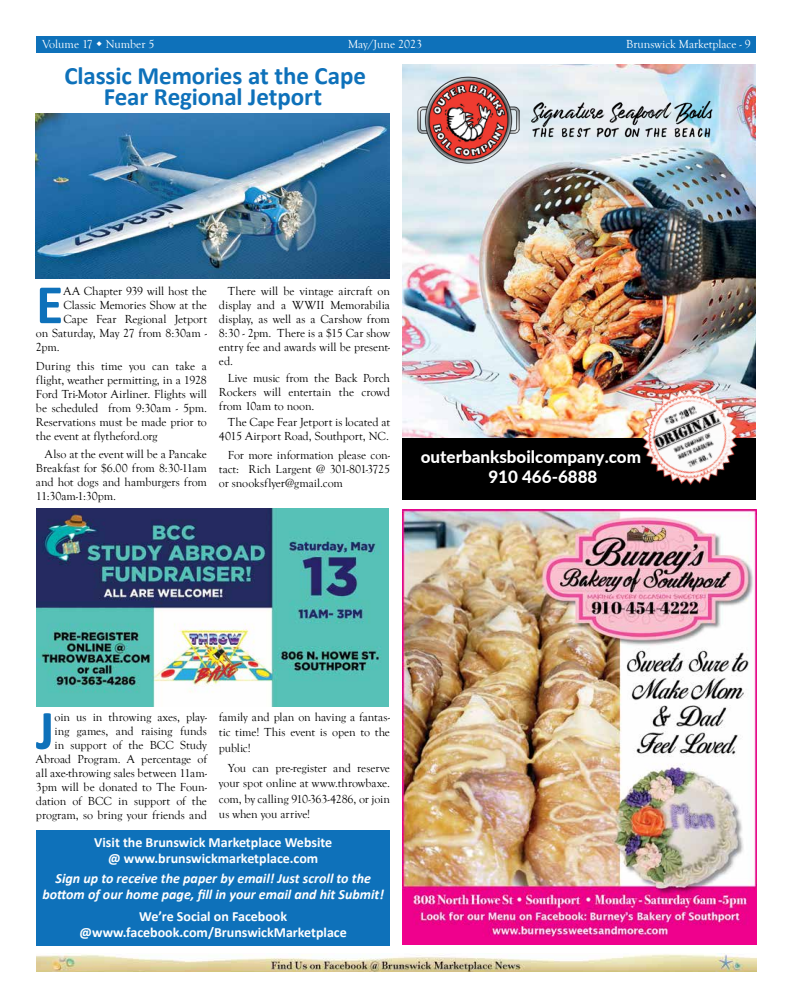
<style>
.page{position:relative;width:792px;height:1008px;background:#fff}
.page>*{position:absolute;margin:0;border:0;box-sizing:border-box;transform-origin:0 0}
.t1{font:700 56.1px "Calibri";color:#0e71ba}
.t2{font:700 25px/21px "Calibri";letter-spacing:-.005em;color:#0e71ba;text-align:center}
.t3{font:800 17px/19.9px "Lato";color:#fff}
.t4{font:700 14px/16px "Calibri";color:#fff;text-align:center}
.t5{font:italic 700 14px/16px "Calibri";color:#fff;text-align:center}
.t6{font:12px/14px "Goudy Old Style T";letter-spacing:-.005em;color:#000;text-align:justify}
.t7{font:12px "Goudy Old Style T";color:#fff}
</style>
<div class="page">
<img style="left:36px;top:954px;width:720px;height:18px">
<div style="left:36px;top:36px;width:720px;height:17px;background:#0e71ba"></div>
<img style="left:36px;top:113px;width:354px;height:166px">
<img style="left:402px;top:65px;width:354px;height:374px">
<img style="left:417px;top:77px;width:102px;height:87px">
<img style="left:531px;top:100px;width:182px;height:39px">
<div style="left:402px;top:439px;width:354px;height:61px;background:#000"></div>
<img style="left:618px;top:358px;width:138px;height:127px">
<img style="left:36px;top:508px;width:353px;height:199px">
<img style="left:402px;top:509px;width:354px;height:435px">
<div style="left:36px;top:830px;width:354px;height:116px;background:#0e71ba"></div>
<p class="t7" style="left:42px;top:37px;width:114px">Volume 17 Number 5</p>
<p class="t7" style="left:348px;top:37px;width:76px">May/June 2023</p>
<p class="t7" style="left:626px;top:37px;width:126px">Brunswick Marketplace - 9</p>
<h2 class="t2" style="left:64px;top:65px;width:303px">Classic Memories at the Cape<br>Fear Regional Jetport</h2>
<h1 class="t1" style="left:36px;top:269px;width:29px">E</h1>
<p class="t6" style="left:63px;top:285px;width:145px">AA Chapter 939 will host the</p>
<p class="t6" style="left:63px;top:299px;width:145px">Classic Memories Show at the</p>
<p class="t6" style="left:63px;top:313px;width:145px">Cape Fear Regional Jetport</p>
<p class="t6" style="left:36px;top:327px;width:172px">on Saturday, May 27 from 8:30am -</p>
<p class="t6" style="left:36px;top:341px;width:25px">2pm.</p>
<p class="t6" style="left:36px;top:359px;width:173px">During this time you can take a flight, weather permitting, in a 1928<br>Ford Tri-Motor Airliner. Flights will be scheduled from 9:30am - 5pm.<br>Reservations must be made prior to the event at flytheford.org</p>
<p class="t6" style="left:36px;top:448px;width:173px;text-indent:9px">Also at the event will be a Pancake Breakfast for $6.00 from 8:30-11am and hot dogs and hamburgers from 11:30am-1:30pm.</p>
<p class="t6" style="left:219px;top:285px;width:173px;text-indent:9px">There will be vintage aircraft on display and a WWII Memorabilia display, as well as a Carshow from 8:30 - 2pm. There is a $15 Car show entry fee and awards will be present&shy;ed.</p>
<p class="t6" style="left:219px;top:371px;width:172px;text-indent:9px">Live music from the Back Porch Rockers will entertain the crowd from 10am to noon.</p>
<p class="t6" style="left:219px;top:416px;width:172px;text-align:right">The Cape Fear Jetport is located at<br>4015 Airport Road, Southport, NC.</p>
<p class="t6" style="left:219px;top:448px;width:173px;text-indent:9px">For more information please con&shy;tact: Rich Largent @ 301-801-3725 or snooksflyer@gmail.com</p>
<h3 class="t3" style="left:488px;top:446px;width:154px;text-indent:-68px">outerbanksboilcompany.com<br>910 466-6888</h3>
<p class="t6" style="left:36px;top:710px;width:173px;text-align:right">oin us in throwing axes, play-<br>ing games, and raising funds<br>in support of the BCC Study<br>Abroad Program. A percentage of all axe-throwing sales between 11am-<br>3pm will be donated to The Foun&shy;dation of BCC in support of the program, so bring your friends and</p>
<p class="t6" style="left:219px;top:709px;width:173px;line-height:15.5px">family and plan on having a fantas&shy;tic time! This event is open to the public!</p>
<h1 class="t1" style="left:36px;top:694px;width:20px">J</h1>
<p class="t6" style="left:219px;top:760px;width:173px;line-height:15.5px;text-indent:9px">You can pre-register and reserve your spot online at www.throwbaxe. com, by calling 910-363-4286, or join us when you arrive!</p>
<p class="t4" style="left:94px;top:834px;width:239px">Visit the Brunswick Marketplace Website @ www.brunswickmarketplace.com</p>
<p class="t5" style="left:42px;top:870px;width:343px">Sign up to receive the paper by email! Just scroll to the bottom of our home page, fill in your email and hit Submit!</p>
<p class="t4" style="left:80px;top:908px;width:269px">We’re Social on Facebook @www.facebook.com/BrunswickMarketplace</p>
</div>
